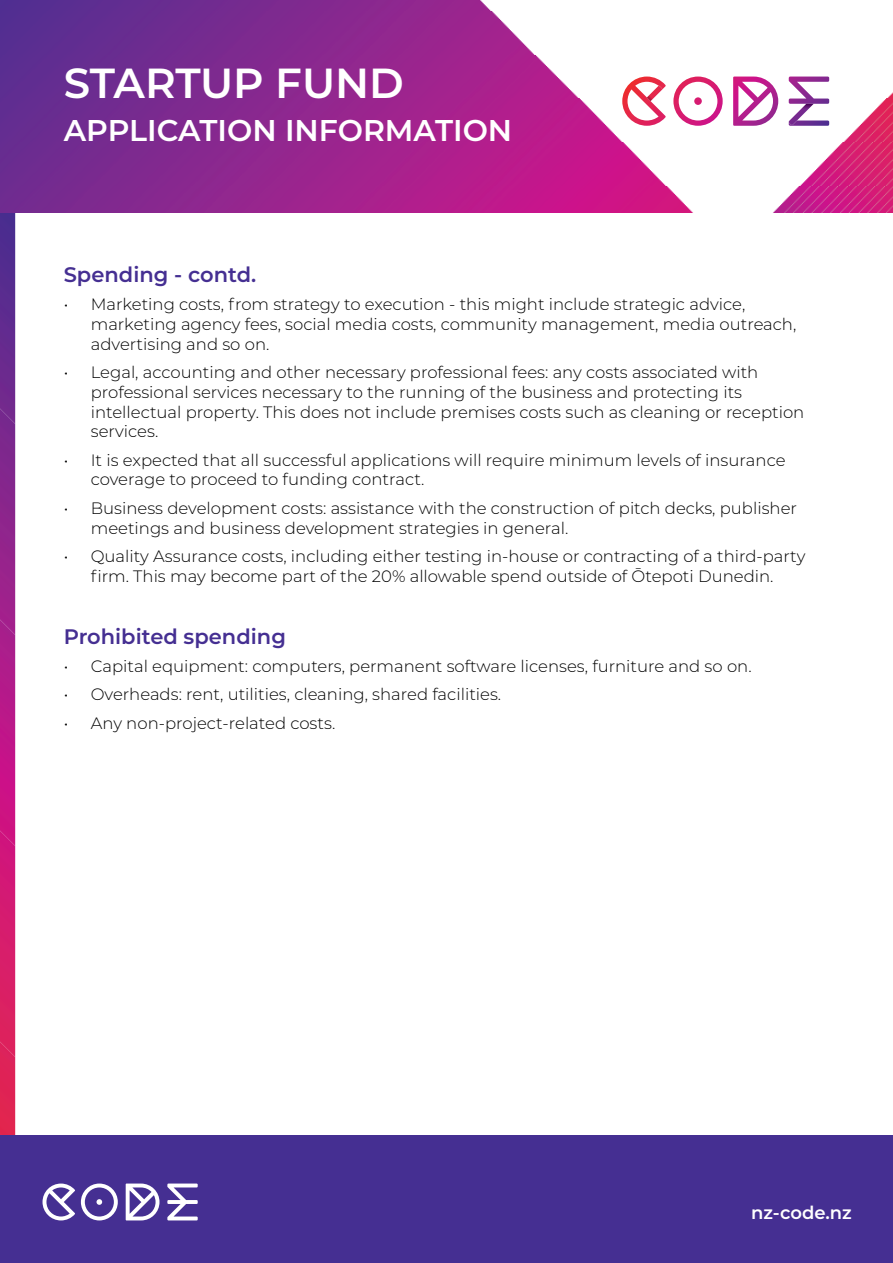
<style>
.page{position:relative;width:893px;height:1263px;background:#fff}
.page>*{position:absolute;margin:0;border:0;box-sizing:border-box;transform-origin:0 0}
.t1{font:600 42px "Montserrat";color:#fff}
.t2{font:600 30px "Montserrat";color:#fff}
.t3{font:600 21px "Montserrat";color:#452f92}
.t4{font:600 18px "Montserrat";color:#fff}
.t5{font:300 16.5px/19.8px "Montserrat";color:#000}
</style>
<div class="page">
<img style="left:0;top:213px;width:15px;height:196px">
<img style="left:0;top:409px;width:15px;height:211px">
<img style="left:0;top:620px;width:15px;height:211px">
<img style="left:0;top:831px;width:15px;height:211px">
<img style="left:0;top:1042px;width:15px;height:93px">
<img style="left:0;top:0;width:893px;height:213px">
<svg style="left:622px;top:77px;width:207px;height:49px"></svg>
<img style="left:647px;top:86px;width:15px;height:15px">
<div style="left:0;top:1135px;width:893px;height:128px;background:#452f92"></div>
<svg style="left:43px;top:1183px;width:155px;height:37px"></svg>
<p class="t1" style="left:64px;top:53px;width:342px">STARTUP FUND</p>
<p class="t2" style="left:64px;top:109px;width:450px">APPLICATION INFORMATION</p>
<p class="t3" style="left:64px;top:259px;width:194px">Spending - contd.</p>
<p class="t5" style="left:91px;top:294px;width:707px;text-indent:-27px">• Marketing costs, from strategy to execution - this might include strategic advice, marketing agency fees, social media costs, community management, media outreach, advertising and so on.</p>
<p class="t5" style="left:91px;top:362px;width:715px;text-indent:-27px">• Legal, accounting and other necessary professional fees: any costs associated with professional services necessary to the running of the business and protecting its intellectual property. This does not include premises costs such as cleaning or reception services.</p>
<p class="t5" style="left:91px;top:449px;width:696px;text-indent:-27px">• It is expected that all successful applications will require minimum levels of insurance coverage to proceed to funding contract.</p>
<p class="t5" style="left:91px;top:497px;width:708px;text-indent:-27px">• Business development costs: assistance with the construction of pitch decks, publisher meetings and business development strategies in general.</p>
<p class="t5" style="left:64px;top:546px;width:743px;text-align:center">• Quality Assurance costs, including either testing in-house or contracting of a third-party firm. This may become part of the 20% allowable spend outside of Ōtepoti Dunedin.</p>
<p class="t3" style="left:64px;top:621px;width:224px">Prohibited spending</p>
<p class="t5" style="left:64px;top:656px;width:689px">• Capital equipment: computers, permanent software licenses, furniture and so on.</p>
<p class="t5" style="left:64px;top:684px;width:439px">• Overheads: rent, utilities, cleaning, shared facilities.</p>
<p class="t5" style="left:64px;top:712px;width:273px">• Any non-project-related costs.</p>
<p class="t4" style="left:751px;top:1200px;width:102px">nz-code.nz</p>
</div>
